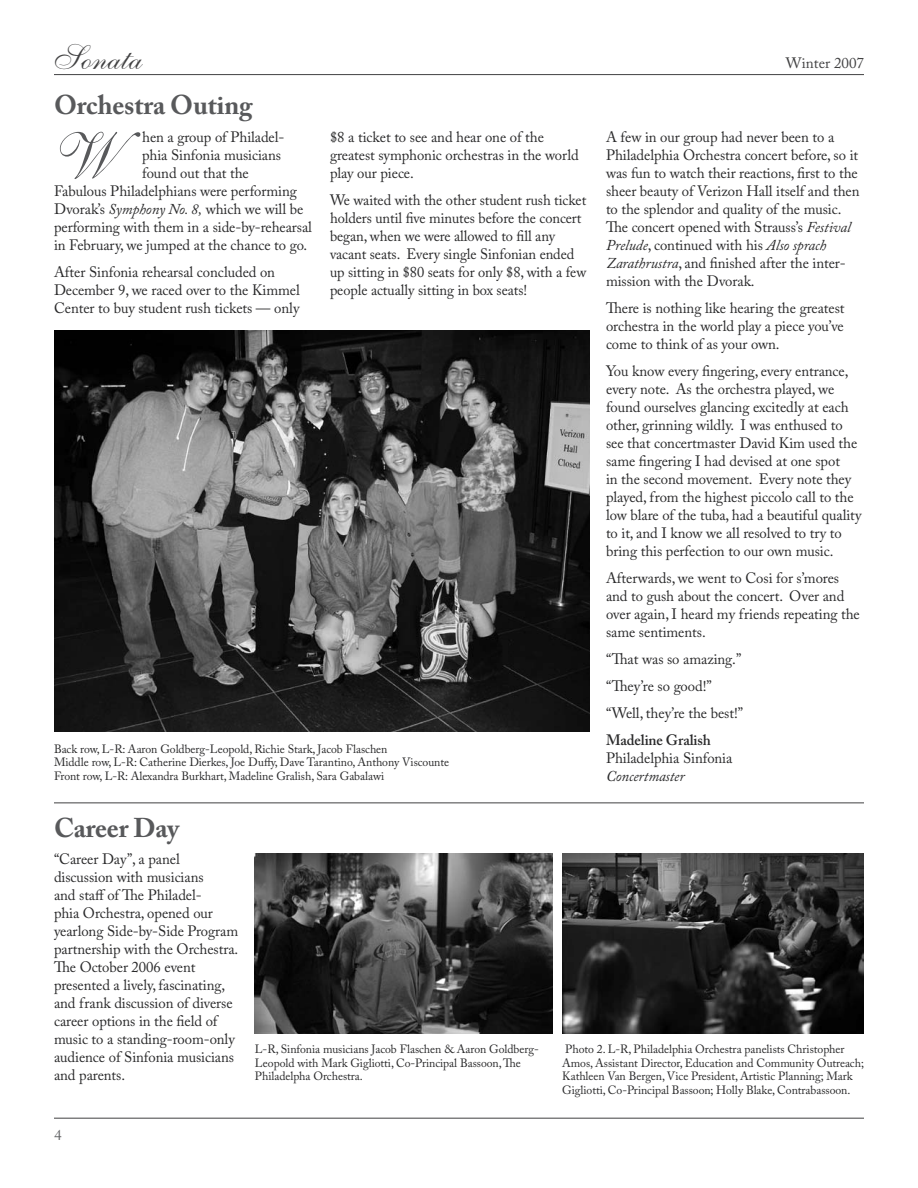
<style>
.page{position:relative;width:918px;height:1188px;background:#fff}
.page>*{position:absolute;margin:0;border:0;box-sizing:border-box;transform-origin:0 0}
.t1{font:65.4px "Shelley Allegro Script";color:#58595b}
.t2{font:34.5px "Shelley Allegro Script";color:#414142}
.t3{font:700 27px "Adobe Caslon Pro";letter-spacing:-.005em;color:#58595b}
.t4{font:15px/18px "Adobe Caslon Pro";letter-spacing:-.005em;color:#29292a}
.t5{font:15px/18px "Adobe Caslon Pro";letter-spacing:-.005em;color:#29292a;scale:.96 1}
.t6{font:600 15px "Adobe Caslon Pro";letter-spacing:-.005em;color:#29292a}
.t7{font:italic 15px "Adobe Caslon Pro";letter-spacing:-.005em;color:#29292a}
.t8{font:15px "Adobe Caslon Pro";color:#414142}
.t9{font:12px/13.5px "Adobe Caslon Pro";letter-spacing:-.005em;color:#29292a}
.s1{font-style:italic}
</style>
<div class="page">
<hr style="left:54px;top:74px;width:810px;height:1px;background:#414142">
<hr style="left:54px;top:1118px;width:810px;height:1px;background:#414142">
<img style="left:54px;top:330px;width:536px;height:402px">
<hr style="left:54px;top:802px;width:810px;height:1px;background:#414142">
<img style="left:255px;top:853px;width:297px;height:180px">
<img style="left:562px;top:853px;width:302px;height:180px">
<h2 class="t2" style="left:54px;top:37px;width:90px">Sonata</h2>
<h3 class="t3" style="left:54px;top:89px;width:200px">Orchestra Outing</h3>
<h1 class="t1" style="left:54px;top:118px;width:66px">W</h1>
<p class="t4" style="left:142px;top:127px;width:144px">hen a group of Philadel-</p>
<p class="t4" style="left:142px;top:145px;width:140px">phia Sinfonia musicians</p>
<p class="t4" style="left:142px;top:163px;width:108px">found out that the</p>
<p class="t4" style="left:54px;top:181px;width:245px">Fabulous Philadelphians were performing</p>
<p class="t4" style="left:54px;top:199px;width:251px">Dvorak’s <span class="s1">Symphony No. 8,</span> which we will be</p>
<p class="t4" style="left:54px;top:217px;width:260px">performing with them in a side-by-rehearsal</p>
<p class="t4" style="left:54px;top:235px;width:255px">in February, we jumped at the chance to go.</p>
<p class="t4" style="left:54px;top:262px;width:247px">After Sinfonia rehearsal concluded on<br>December 9, we raced over to the Kimmel<br>Center to buy student rush tickets — only</p>
<p class="t4" style="left:330px;top:127px;width:250px">$8 a ticket to see and hear one of the greatest symphonic orchestras in the world play our piece.</p>
<p class="t5" style="left:330px;top:190px;width:268px">We waited with the other student rush ticket holders until five minutes before the concert began, when we were allowed to fill any vacant seats. Every single Sinfonian ended up sitting in $80 seats for only $8, with a few people actually sitting in box seats!</p>
<p class="t9" style="left:54px;top:742px;width:397px">Back row, L-R: Aaron Goldberg-Leopold, Richie Stark, Jacob Flaschen<br>Middle row, L-R: Catherine Dierkes, Joe Duffy, Dave Tarantino, Anthony Viscounte<br>Front row, L-R: Alexandra Burkhart, Madeline Gralish, Sara Gabalawi</p>
<p class="t8" style="left:786px;top:54px;width:80px">Winter 2007</p>
<p class="t4" style="left:606px;top:127px;width:255px">A few in our group had never been to a Philadelphia Orchestra concert before, so it was fun to watch their reactions, first to the sheer beauty of Verizon Hall itself and then to the splendor and quality of the music.<br>The concert opened with Strauss’s <span class="s1">Festival Prelude</span>, continued with his <span class="s1">Also sprach Zarathrustra</span>, and finished after the inter&shy;mission with the Dvorak.</p>
<p class="t4" style="left:606px;top:298px;width:240px;text-align:justify">There is nothing like hearing the greatest orchestra in the world play a piece you’ve come to think of as your own.</p>
<p class="t4" style="left:606px;top:361px;width:257px">You know every fingering, every entrance, every note. As the orchestra played, we found ourselves glancing excitedly at each other, grinning wildly. I was enthused to see that concertmaster David Kim used the same fingering I had devised at one spot<br>in the second movement. Every note they played, from the highest piccolo call to the low blare of the tuba, had a beautiful quality to it, and I know we all resolved to try to bring this perfection to our own music.</p>
<p class="t4" style="left:606px;top:568px;width:255px">Afterwards, we went to Cosi for s’mores and to gush about the concert. Over and over again, I heard my friends repeating the same sentiments.</p>
<p class="t4" style="left:606px;top:645px;width:138px;line-height:27px">“That was so amazing.” “They’re so good!” “Well, they’re the best!”</p>
<p class="t6" style="left:606px;top:731px;width:106px">Madeline Gralish</p>
<p class="t4" style="left:606px;top:748px;width:128px">Philadelphia Sinfonia</p>
<p class="t7" style="left:606px;top:767px;width:80px">Concertmaster</p>
<h3 class="t3" style="left:54px;top:812px;width:127px">Career Day</h3>
<p class="t4" style="left:54px;top:850px;width:186px">“Career Day”, a panel discussion with musicians<br>and staff of The Philadel-<br>phia Orchestra, opened our yearlong Side-by-Side Program partnership with the Orchestra.<br>The October 2006 event presented a lively, fascinating, and frank discussion of diverse career options in the field of music to a standing-room-only audience of Sinfonia musicians and parents.</p>
<p class="t9" style="left:255px;top:1042px;width:285px">L-R, Sinfonia musicians Jacob Flaschen &amp; Aaron Goldberg-<br>Leopold with Mark Gigliotti, Co-Principal Bassoon, The<br>Philadelpha Orchestra.</p>
<p class="t9" style="left:562px;top:1042px;width:303px">Photo 2. L-R, Philadelphia Orchestra panelists Christopher Amos, Assistant Director, Education and Community Outreach; Kathleen Van Bergen, Vice President, Artistic Planning; Mark Gigliotti, Co-Principal Bassoon; Holly Blake, Contrabassoon.</p>
</div>
